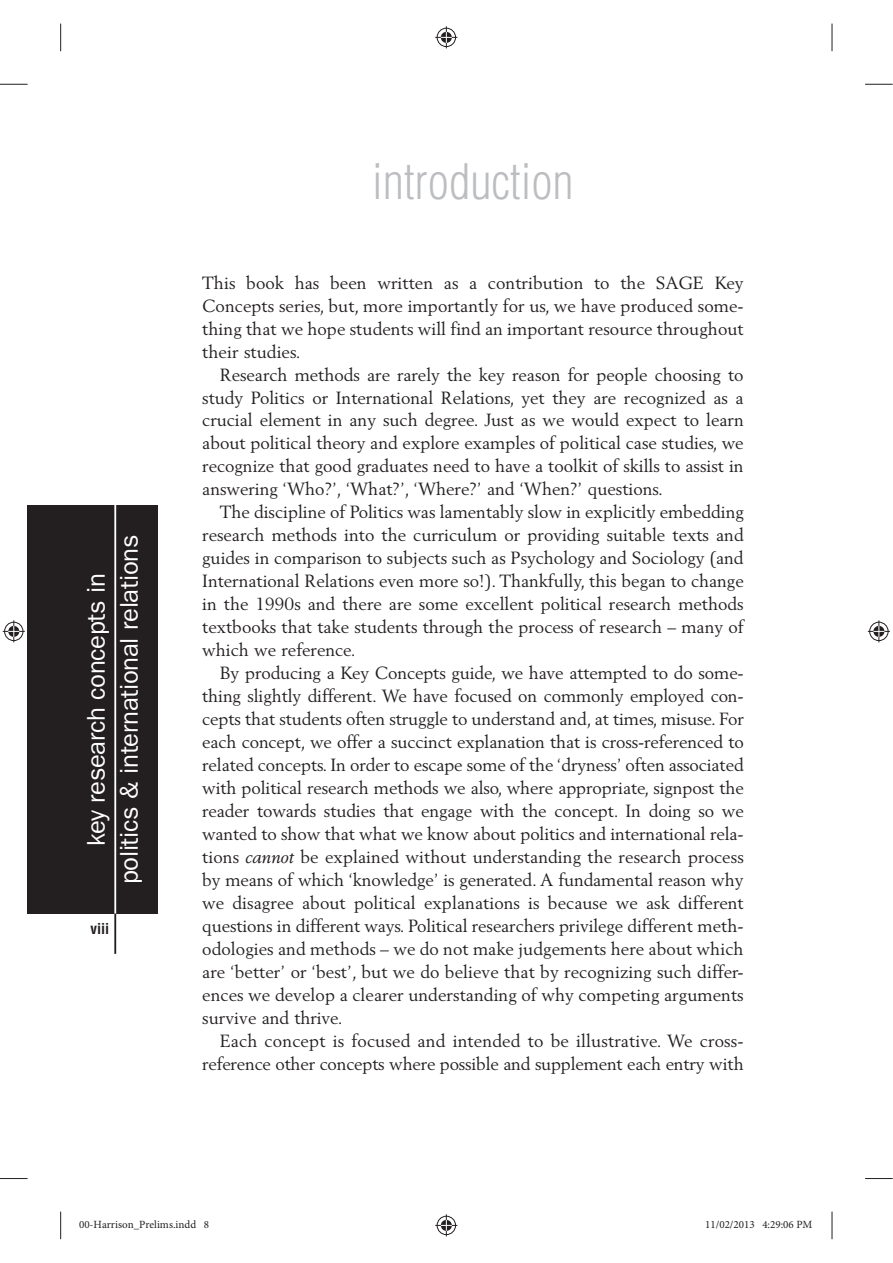
<style>
.page{position:relative;width:893px;height:1263px;background:#fff}
.page>*{position:absolute;margin:0;border:0;box-sizing:border-box;transform-origin:0 0}
.t1{font:300 condensed 47.85px "Helvetica LT Std";color:#bbbdc0}
.t2{font:25.8px/33.2px "ITC Franklin Gothic Std";letter-spacing:-.015em;color:#fff;text-align:center}
.t3{font:17.4px/23px "Berling LT Std";color:#231f20;text-align:justify}
.t4{font:700 condensed 14.7px "Helvetica LT Std";color:#231f20}
.t5{font:11.1px "Minion Pro";color:#231f20}
.s1{font-style:italic}
</style>
<div class="page">
<div style="left:28px;top:506px;width:130px;height:408px;background:#231f20"></div>
<hr style="left:114px;top:498px;width:2px;height:458px;background:#fff">
<hr style="left:114px;top:914px;width:2px;height:40px;background:#231f20">
<svg style="left:0;top:84px;width:28px;height:1px"></svg>
<svg style="left:865px;top:84px;width:28px;height:1px"></svg>
<svg style="left:0;top:1178px;width:28px;height:1px"></svg>
<svg style="left:865px;top:1178px;width:28px;height:1px"></svg>
<svg style="left:60px;top:24px;width:1px;height:27px"></svg>
<svg style="left:60px;top:1212px;width:1px;height:27px"></svg>
<svg style="left:832px;top:24px;width:1px;height:27px"></svg>
<svg style="left:832px;top:1212px;width:1px;height:27px"></svg>
<svg style="left:435px;top:26px;width:22px;height:22px"></svg>
<svg style="left:435px;top:1214px;width:22px;height:22px"></svg>
<svg style="left:3px;top:620px;width:22px;height:22px"></svg>
<svg style="left:868px;top:620px;width:22px;height:22px"></svg>
<div style="left:79px;top:1221px;width:5px;height:8px;border:1px solid #fff;border-radius:50%"></div>
<svg style="left:80px;top:1221px;width:4px;height:8px"></svg>
<h2 class="t2" style="left:79px;top:884px;width:351px;rotate:-90deg">key research concepts in politics &amp; international relations</h2>
<p class="t4" style="left:91px;top:921px;width:20px">viii</p>
<h1 class="t1" style="left:372px;top:155px;width:203px">introduction</h1>
<p class="t3" style="left:202px;top:273px;width:543px">This book has been written as a contribution to the SAGE Key Concepts series, but, more importantly for us, we have produced some&shy;thing that we hope students will find an important resource throughout their studies.</p>
<p class="t3" style="left:202px;top:364px;width:543px;text-indent:17px">Research methods are rarely the key reason for people choosing to study Politics or International Relations, yet they are recognized as a crucial element in any such degree. Just as we would expect to learn about political theory and explore examples of political case studies, we recognize that good graduates need to have a toolkit of skills to assist in answering ‘Who?’, ‘What?’, ‘Where?’ and ‘When?’ questions.</p>
<p class="t3" style="left:202px;top:502px;width:543px;text-indent:17px">The discipline of Politics was lamentably slow in explicitly embedding research methods into the curriculum or providing suitable texts and guides in comparison to subjects such as Psychology and Sociology (and International Relations even more so!). Thankfully, this began to change in the 1990s and there are some excellent political research methods textbooks that take students through the process of research – many of which we reference.</p>
<p class="t3" style="left:202px;top:663px;width:543px;text-indent:17px">By producing a Key Concepts guide, we have attempted to do some&shy;thing slightly different. We have focused on commonly employed con&shy;cepts that students often struggle to understand and, at times, misuse. For each concept, we offer a succinct explanation that is cross-referenced to related concepts. In order to escape some of the ‘dryness’ often associated with political research methods we also, where appropriate, signpost the reader towards studies that engage with the concept. In doing so we wanted to show that what we know about politics and international rela&shy;tions <span class="s1">cannot</span> be explained without understanding the research process by means of which ‘knowledge’ is generated. A fundamental reason why we disagree about political explanations is because we ask different questions in different ways. Political researchers privilege different meth&shy;odologies and methods – we do not make judgements here about which are ‘better’ or ‘best’, but we do believe that by recognizing such differ&shy;ences we develop a clearer understanding of why competing arguments survive and thrive.</p>
<p class="t3" style="left:202px;top:1031px;width:543px;text-align:right">Each concept is focused and intended to be illustrative. We cross&shy;reference other concepts where possible and supplement each entry with</p>
<p class="t5" style="left:79px;top:1218px;width:131px">00-Harrison_Prelims.indd 8</p>
<p class="t5" style="left:705px;top:1218px;width:109px">11/02/2013 4:29:06 PM</p>
</div>
